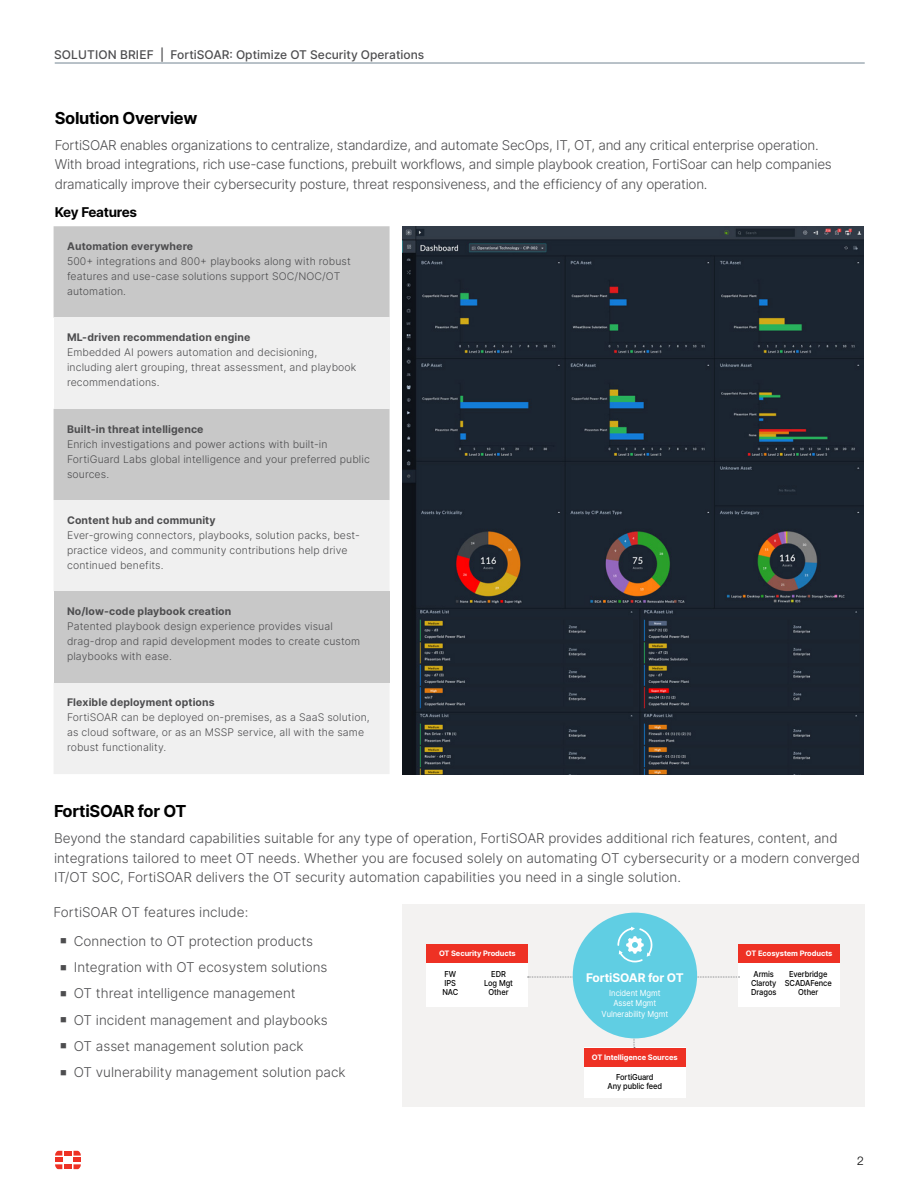
<style>
.page{position:relative;width:918px;height:1188px;background:#fff}
.page>*{position:absolute;margin:0;border:0;box-sizing:border-box;transform-origin:0 0}
.t1{font:700 16.5px "Inter";letter-spacing:-.02em;color:#000}
.t2{font:300 13.5px/19.5px "Inter";color:#4d4d4f}
.t3{font:300 13.5px/19.5px "Inter";letter-spacing:-.02em;color:#4d4d4f}
.t4{font:700 13.5px "Inter";letter-spacing:-.02em;color:#000}
.t5{font:500 12px "Inter";color:#4d4d4f}
.t6{font:700 12px "Inter";letter-spacing:-.01em;color:#fff}
.t7{font:300 12px "Helvetica Neue LT Pro";color:#000}
.t8{font:300 10.5px/15px "Inter";letter-spacing:.01em;color:#4d4d4f}
.t9{font:700 10.5px "Inter";letter-spacing:.01em;color:#4d4d4f}
.t10{font:8.4px/10.6px "Inter";letter-spacing:-.01em;color:#fff;text-align:center;scale:.91 1}
.t11{font:500 8.25px/9px "Inter";letter-spacing:-.01em;color:#000;text-align:center;scale:.91 1}
.t12{font:700 7.5px "Inter";letter-spacing:-.01em;color:#fff}
</style>
<div class="page">
<hr style="left:55px;top:63px;width:810px;height:1px;background:#738592">
<div style="left:64px;top:1151px;width:8px;height:5px;background:#ee3124"></div>
<div style="left:64px;top:1164px;width:8px;height:5px;background:#ee3124"></div>
<svg style="left:55px;top:1151px;width:7px;height:18px"></svg>
<svg style="left:74px;top:1151px;width:7px;height:18px"></svg>
<div style="left:54px;top:226px;width:336px;height:274px;background:#c8c8c8"></div>
<div style="left:54px;top:318px;width:336px;height:91px;background:#f0f0f0"></div>
<img style="left:403px;top:226px;width:461px;height:548px">
<div style="left:54px;top:500px;width:336px;height:274px;background:#f0f0f0"></div>
<div style="left:54px;top:591px;width:336px;height:92px;background:#c8c8c8"></div>
<div style="left:403px;top:904px;width:462px;height:203px;background:#f3f2f1"></div>
<div style="left:585px;top:1048px;width:101px;height:50px;background:#fff"></div>
<div style="left:585px;top:1048px;width:101px;height:18px;background:#ee3124"></div>
<div style="left:427px;top:945px;width:101px;height:61px;background:#fff"></div>
<div style="left:427px;top:945px;width:101px;height:18px;background:#ee3124"></div>
<div style="left:739px;top:945px;width:101px;height:61px;background:#fff"></div>
<div style="left:739px;top:945px;width:101px;height:18px;background:#ee3124"></div>
<svg style="left:528px;top:977px;width:212px;height:1px"></svg>
<div style="left:573px;top:913px;width:124px;height:125px;background:#60cee3;border-radius:50%"></div>
<svg style="left:617px;top:927px;width:36px;height:35px"></svg>
<p class="t5" style="left:54px;top:46px;width:372px">SOLUTION BRIEF | FortiSOAR: Optimize OT Security Operations</p>
<h1 class="t1" style="left:55px;top:106px;width:144px">Solution Overview</h1>
<p class="t3" style="left:55px;top:135px;width:779px">FortiSOAR enables organizations to centralize, standardize, and automate SecOps, IT, OT, and any critical enterprise operation.<br>With broad integrations, rich use-case functions, prebuilt workflows, and simple playbook creation, FortiSoar can help companies dramatically improve their cybersecurity posture, threat responsiveness, and the efficiency of any operation.</p>
<p class="t4" style="left:55px;top:203px;width:84px">Key Features</p>
<p class="t9" style="left:67px;top:238px;width:128px">Automation everywhere</p>
<p class="t8" style="left:67px;top:253px;width:285px">500+ integrations and 800+ playbooks along with robust features and use-case solutions support SOC/NOC/OT automation.</p>
<p class="t9" style="left:67px;top:330px;width:185px">ML-driven recommendation engine</p>
<p class="t8" style="left:67px;top:345px;width:291px">Embedded AI powers automation and decisioning, including alert grouping, threat assessment, and playbook recommendations.</p>
<p class="t9" style="left:67px;top:421px;width:138px">Built-in threat intelligence</p>
<p class="t8" style="left:67px;top:436px;width:304px">Enrich investigations and power actions with built-in<br>FortiGuard Labs global intelligence and your preferred public sources.</p>
<p class="t9" style="left:67px;top:512px;width:150px">Content hub and community</p>
<p class="t8" style="left:67px;top:527px;width:294px">Ever-growing connectors, playbooks, solution packs, best&shy;practice videos, and community contributions help drive continued benefits.</p>
<p class="t9" style="left:67px;top:604px;width:166px">No/low-code playbook creation</p>
<p class="t8" style="left:67px;top:619px;width:295px">Patented playbook design experience provides visual drag-drop and rapid development modes to create custom playbooks with ease.</p>
<p class="t9" style="left:67px;top:695px;width:149px">Flexible deployment options</p>
<p class="t8" style="left:67px;top:710px;width:304px">FortiSOAR can be deployed on-premises, as a SaaS solution, as cloud software, or as an MSSP service, all with the same robust functionality.</p>
<h1 class="t1" style="left:54px;top:799px;width:134px">FortiSOAR for OT</h1>
<p class="t2" style="left:54px;top:828px;width:808px">Beyond the standard capabilities suitable for any type of operation, FortiSOAR provides additional rich features, content, and integrations tailored to meet OT needs. Whether you are focused solely on automating OT cybersecurity or a modern converged<br>IT/OT SOC, FortiSOAR delivers the OT security automation capabilities you need in a single solution.</p>
<p class="t2" style="left:54px;top:903px;width:196px">FortiSOAR OT features include:</p>
<p class="t2" style="left:60px;top:931px;width:254px">■ Connection to OT protection products</p>
<p class="t2" style="left:60px;top:957px;width:269px">■ Integration with OT ecosystem solutions</p>
<p class="t2" style="left:60px;top:983px;width:237px">■ OT threat intelligence management</p>
<p class="t2" style="left:60px;top:1010px;width:269px">■ OT incident management and playbooks</p>
<p class="t2" style="left:60px;top:1036px;width:245px">■ OT asset management solution pack</p>
<p class="t2" style="left:60px;top:1062px;width:287px">■ OT vulnerability management solution pack</p>
<p class="t12" style="left:439px;top:948px;width:78px">OT Security Products</p>
<p class="t12" style="left:746px;top:948px;width:88px">OT Ecosystem Products</p>
<p class="t11" style="left:751px;top:969px;width:29px">Armis<br>Claroty<br>Dragos</p>
<p class="t11" style="left:785px;top:969px;width:53px">Everbridge<br>SCADAFence<br>Other</p>
<p class="t11" style="left:442px;top:969px;width:19px;text-align:left">FW<br>IPS<br>NAC</p>
<p class="t11" style="left:484px;top:969px;width:33px">EDR<br>Log Mgt<br>Other</p>
<p class="t6" style="left:586px;top:969px;width:99px">FortiSOAR for OT</p>
<p class="t10" style="left:602px;top:987px;width:75px">Incident Mgmt<br>Asset Mgmt<br>Vulnerability Mgmt</p>
<p class="t12" style="left:592px;top:1052px;width:87px">OT Intelligence Sources</p>
<p class="t11" style="left:608px;top:1072px;width:62px">FortiGuard<br>Any public feed</p>
<p class="t7" style="left:857px;top:1154px;width:8px">2</p>
</div>
